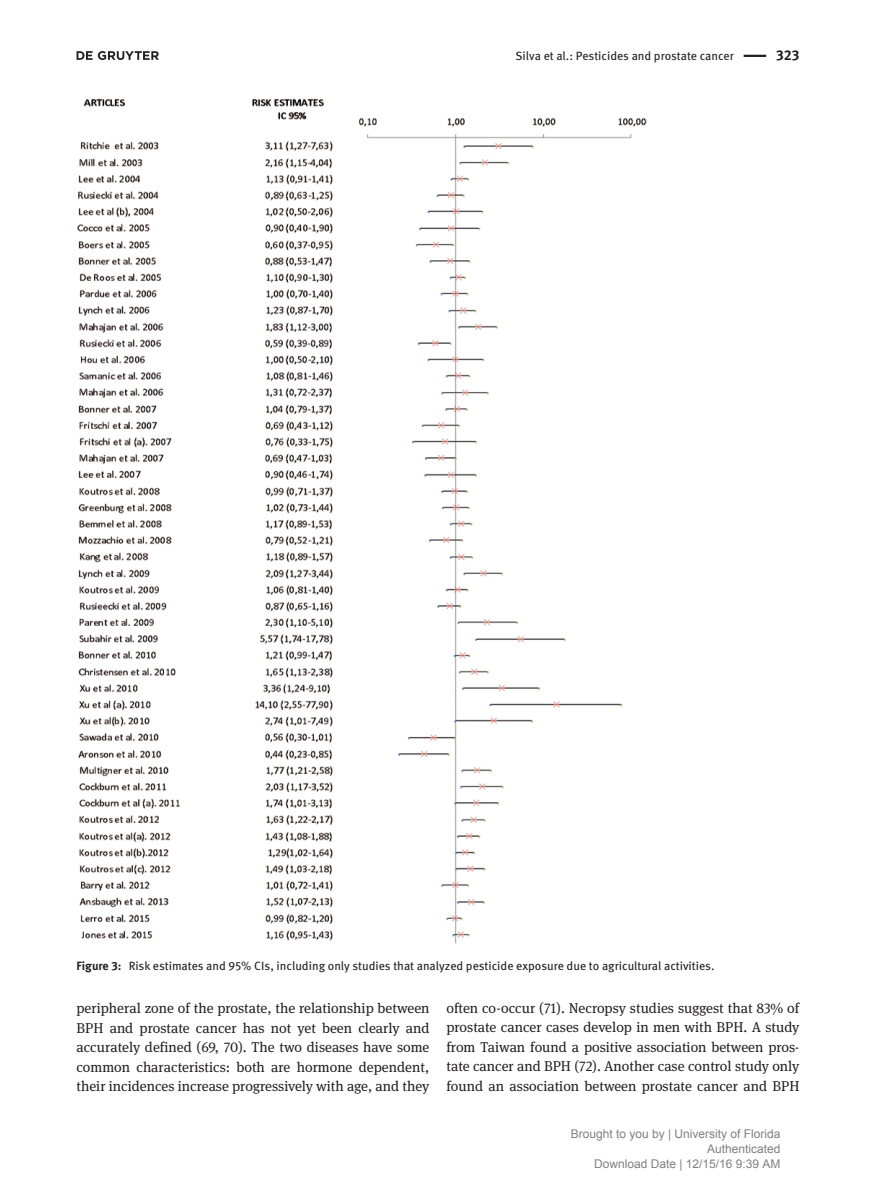
<style>
.page{position:relative;width:893px;height:1191px;background:#fff}
.page>*{position:absolute;margin:0;border:0;box-sizing:border-box;transform-origin:0 0}
.t1{font:14.25px/19.5px "DG Meta Serif Science";color:#231f20;text-align:justify}
.t2{font:700 14.25px "DG Meta Science";color:#231f20}
.t3{font:12px "DG Meta Science";color:#231f20}
.t4{font:12px/15px "Arial";color:#808080;text-align:right}
.s1{font-weight:700}
</style>
<div class="page">
<hr style="left:744px;top:55px;width:22px;height:2px;background:#231f20">
<img style="left:77px;top:98px;width:570px;height:846px">
<svg style="left:77px;top:51px;width:82px;height:9px"></svg>
<p class="t3" style="left:515px;top:47px;width:220px">Silva et al.: Pesticides and prostate cancer</p>
<p class="t2" style="left:776px;top:44px;width:25px">323</p>
<p class="t3" style="left:77px;top:957px;width:639px"><span class="s1">Figure 3:</span> Risk estimates and 95% CIs, including only studies that analyzed pesticide exposure due to agricultural activities.</p>
<p class="t1" style="left:77px;top:998px;width:354px">peripheral zone of the prostate, the relationship between BPH and prostate cancer has not yet been clearly and accurately defined (69, 70). The two diseases have some common characteristics: both are hormone dependent, their incidences increase progressively with age, and they</p>
<p class="t1" style="left:446px;top:998px;width:354px">often co-occur (71). Necropsy studies suggest that 83% of prostate cancer cases develop in men with BPH. A study from Taiwan found a positive association between pros&shy;tate cancer and BPH (72). Another case control study only found an association between prostate cancer and BPH</p>
<p class="t4" style="left:571px;top:1127px;width:211px">Brought to you by | University of Florida<br>Authenticated<br>Download Date | 12/15/16 9:39 AM</p>
</div>
